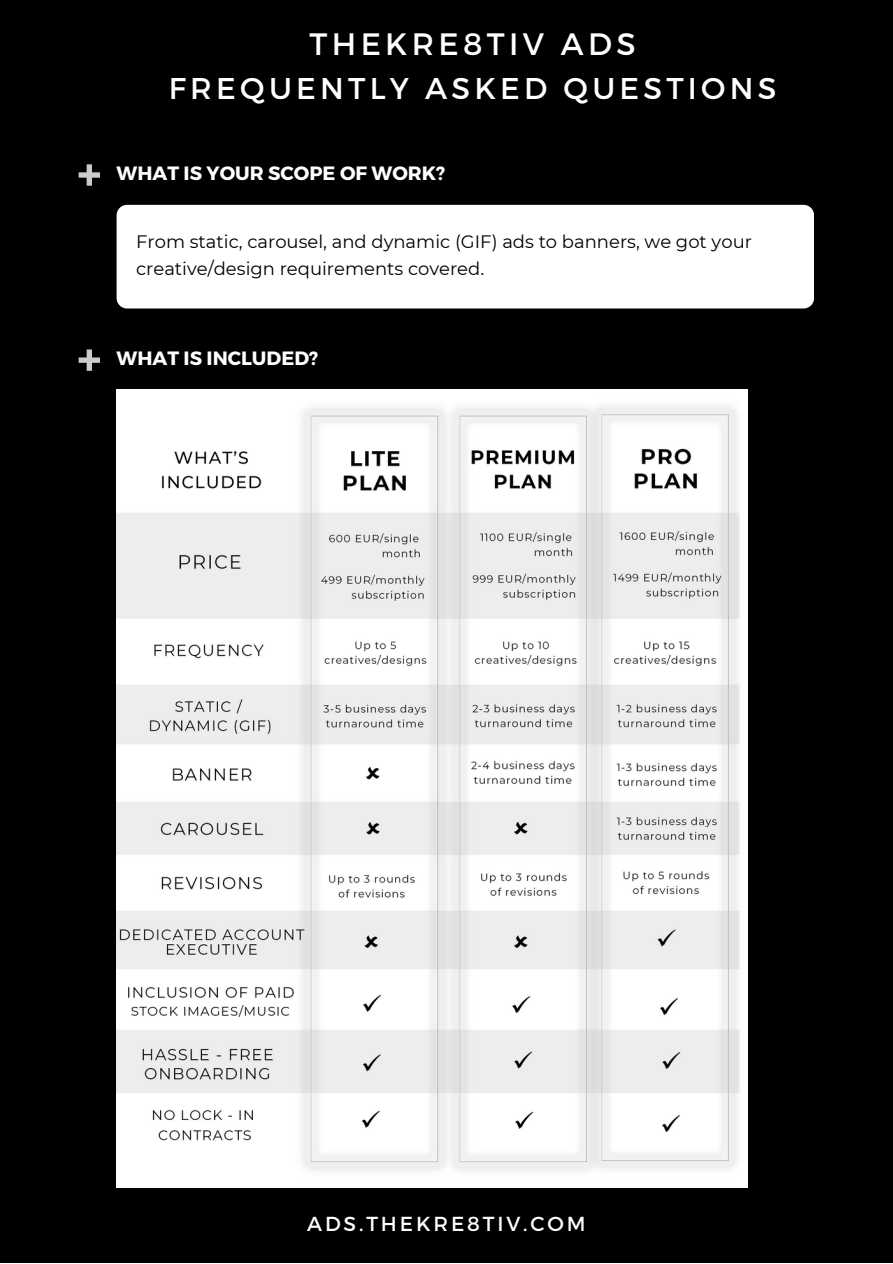
<style>
.page{position:relative;width:893px;height:1264px;background:#fff}
.page>*{position:absolute;margin:0;border:0;box-sizing:border-box;transform-origin:0 0}
.t1{font:30.9px "Montserrat";letter-spacing:.14em;color:#fff}
.t2{font:30px "Montserrat";letter-spacing:.14em;color:#fff}
.t3{font:20.25px "Montserrat";letter-spacing:.14em;color:#fff}
.t4{font:700 19.2px "Montserrat";color:#fff}
.t5{font:18px/27px "Montserrat";color:#000}
</style>
<div class="page">
<div style="left:0;top:0;width:892px;height:1262px;background:#000"></div>
<svg style="left:79px;top:164px;width:21px;height:22px"></svg>
<svg style="left:79px;top:349px;width:21px;height:22px"></svg>
<div style="left:117px;top:205px;width:696px;height:103px;background:#fff;border-radius:11px"></div>
<img style="left:117px;top:389px;width:630px;height:798px">
<h1 class="t1" style="left:309px;top:24px;width:327px">THEKRE8TIV ADS</h1>
<h2 class="t2" style="left:169px;top:69px;width:609px">FREQUENTLY ASKED QUESTIONS</h2>
<p class="t4" style="left:117px;top:161px;width:330px">WHAT IS YOUR SCOPE OF WORK?</p>
<p class="t5" style="left:136px;top:228px;width:617px">From static, carousel, and dynamic (GIF) ads to banners, we got your creative/design requirements covered.</p>
<p class="t4" style="left:117px;top:345px;width:203px">WHAT IS INCLUDED?</p>
<p class="t3" style="left:307px;top:1210px;width:280px">ADS.THEKRE8TIV.COM</p>
</div>
